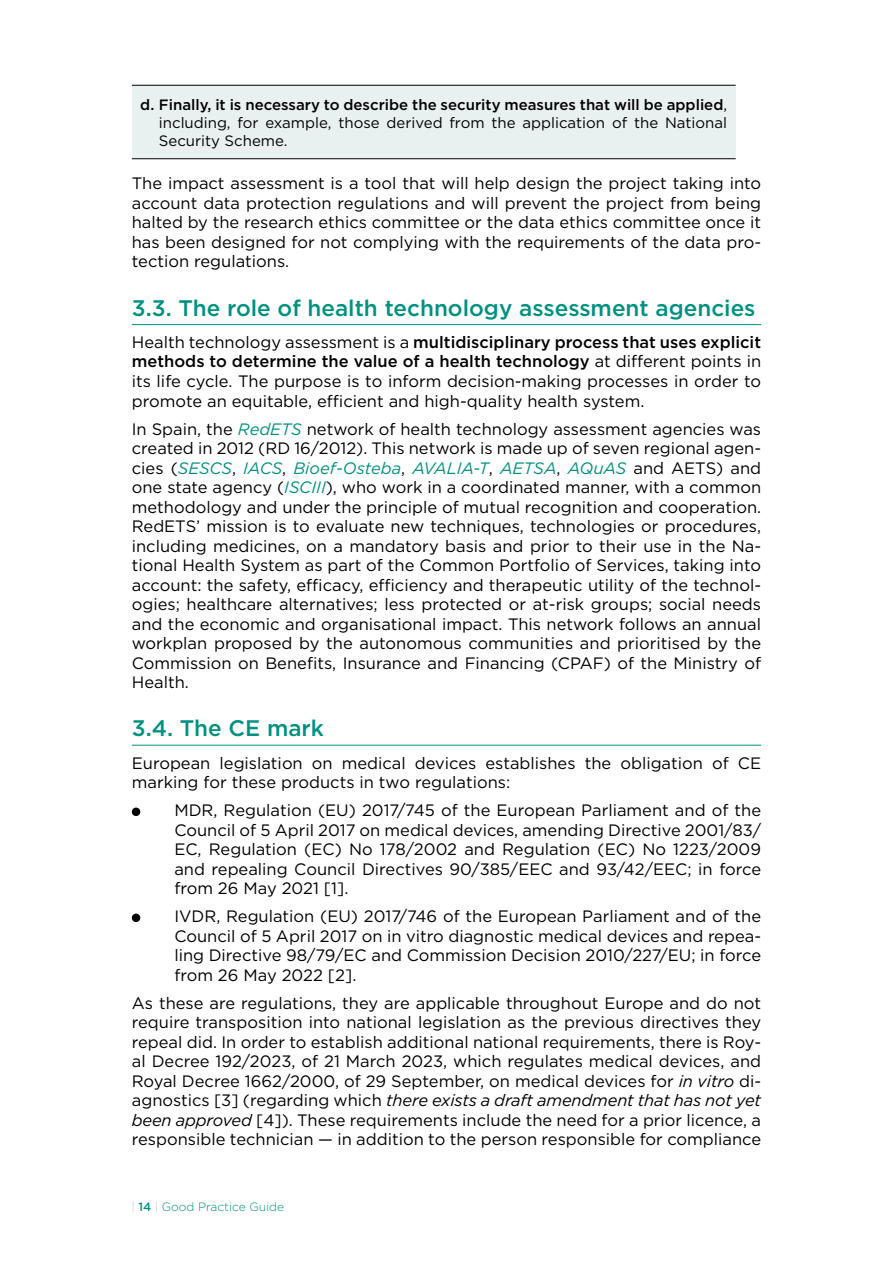
<style>
.page{position:relative;width:893px;height:1263px;background:#fff}
.page>*{position:absolute;margin:0;border:0;box-sizing:border-box;transform-origin:0 0}
._1_1_TITOL{font:500 22.5px "Gotham";color:#009181}
.TXTAng{font:16.5px/19.5px "Gotham";color:#000;text-align:justify}
.ENTRAT-10{font:16.5px/19.5px "Gotham";color:#000;text-align:justify}
.TXT_TAULA{font:15px/18px "Gotham";color:#000;text-align:justify}
.t1{font:300 12px "Gotham";color:#009181}
.s1{font-weight:500}
.s2{font-style:italic;color:#009181}
.s3{font-style:italic}
.s4{font-weight:100;color:#878787}
</style>
<div class="page">
<hr style="left:132px;top:324px;width:629px;height:1px;background:#009181">
<hr style="left:132px;top:745px;width:629px;height:1px;background:#009181">
<div style="left:132px;top:85px;width:604px;height:74px;background:#e8f1f0"></div>
<hr style="left:132px;top:85px;width:604px;height:1px;background:#000">
<hr style="left:132px;top:158px;width:604px;height:1px;background:#000">
<div style="left:132px;top:807px;width:8px;height:9px;background:#000;border-radius:50%"></div>
<div style="left:132px;top:913px;width:8px;height:9px;background:#000;border-radius:50%"></div>
<p class="TXT_TAULA" style="left:159px;top:95px;width:570px;text-indent:-19px"><span class="s1">d. Finally, it is necessary to describe the security measures that will be applied</span>, including, for example, those derived from the application of the National Security Scheme.</p>
<p class="TXTAng" style="left:132px;top:173px;width:631px">The impact assessment is a tool that will help design the project taking into account data protection regulations and will prevent the project from being halted by the research ethics committee or the data ethics committee once it has been designed for not complying with the requirements of the data pro&shy;tection regulations.</p>
<p class="_1_1_TITOL" style="left:132px;top:293px;width:625px">3.3. The role of health technology assessment agencies</p>
<p class="TXTAng" style="left:132px;top:332px;width:631px">Health technology assessment is a <span class="s1">multidisciplinary process that uses explicit methods to determine the value of a health technology</span> at different points in its life cycle. The purpose is to inform decision-making processes in order to promote an equitable, efficient and high-quality health system.</p>
<p class="TXTAng" style="left:132px;top:419px;width:631px">In Spain, the <span class="s2">RedETS</span> network of health technology assessment agencies was created in 2012 (RD 16/2012). This network is made up of seven regional agen&shy;cies (<span class="s2">SESCS</span>, <span class="s2">IACS</span>, <span class="s2">Bioef-Osteba</span>, <span class="s2">AVALIA-T</span>, <span class="s2">AETSA</span>, <span class="s2">AQuAS</span> and AETS) and one state agency (<span class="s2">ISCIII</span>), who work in a coordinated manner, with a common methodology and under the principle of mutual recognition and cooperation.<br>RedETS’ mission is to evaluate new techniques, technologies or procedures, including medicines, on a mandatory basis and prior to their use in the Na&shy;tional Health System as part of the Common Portfolio of Services, taking into account: the safety, efficacy, efficiency and therapeutic utility of the technol&shy;ogies; healthcare alternatives; less protected or at-risk groups; social needs and the economic and organisational impact. This network follows an annual workplan proposed by the autonomous communities and prioritised by the Commission on Benefits, Insurance and Financing (CPAF) of the Ministry of Health.</p>
<p class="_1_1_TITOL" style="left:132px;top:714px;width:194px">3.4. The CE mark</p>
<p class="TXTAng" style="left:132px;top:753px;width:631px">European legislation on medical devices establishes the obligation of CE marking for these products in two regulations:</p>
<p class="ENTRAT-10" style="left:174px;top:800px;width:588px">MDR, Regulation (EU) 2017/745 of the European Parliament and of the Council of 5 April 2017 on medical devices, amending Directive 2001/83/ EC, Regulation (EC) No 178/2002 and Regulation (EC) No 1223/2009 and repealing Council Directives 90/385/EEC and 93/42/EEC; in force from 26 May 2021 [1].</p>
<p class="ENTRAT-10" style="left:174px;top:906px;width:588px">IVDR, Regulation (EU) 2017/746 of the European Parliament and of the Council of 5 April 2017 on in vitro diagnostic medical devices and repea&shy;ling Directive 98/79/EC and Commission Decision 2010/227/EU; in force from 26 May 2022 [2].</p>
<p class="TXTAng" style="left:132px;top:993px;width:631px">As these are regulations, they are applicable throughout Europe and do not require transposition into national legislation as the previous directives they repeal did. In order to establish additional national requirements, there is Roy&shy;al Decree 192/2023, of 21 March 2023, which regulates medical devices, and Royal Decree 1662/2000, of 29 September, on medical devices for <span class="s3">in vitro</span> di&shy;agnostics [3] (regarding which <span class="s3">there exists a draft amendment that has not yet been approved</span> [4]). These requirements include the need for a prior licence, a responsible technician — in addition to the person responsible for compliance</p>
<p class="t1" style="left:132px;top:1199px;width:154px"><span class="s4">|</span> <span class="s1">14</span> <span class="s4">|</span> Good Practice Guide</p>
</div>
